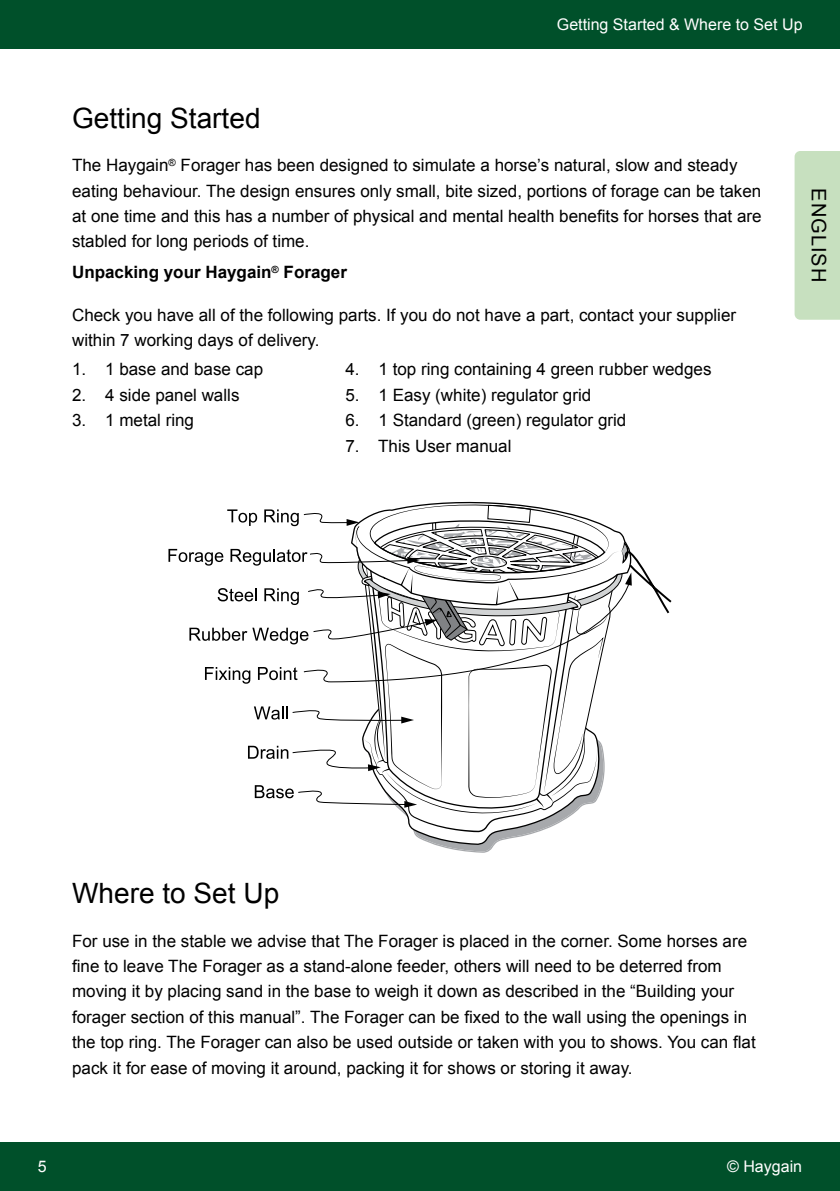
<style>
.page{position:relative;width:840px;height:1191px;background:#fff}
.page>*{position:absolute;margin:0;border:0;box-sizing:border-box;transform-origin:0 0}
.t1{font:28px "Arial";color:#000}
.t2{font:20px "Arial";letter-spacing:.05em;color:#000}
.t3{font:17px/25.4px "Arial";color:#000}
.t4{font:700 17px "Arial";color:#000}
.t5{font:16px "Arial";color:#fff}
</style>
<div class="page">
<div style="left:0;top:0;width:839px;height:49px;background:#00502a"></div>
<div style="left:0;top:1142px;width:839px;height:49px;background:#00502a"></div>
<svg style="left:168px;top:501px;width:504px;height:350px"></svg>
<div style="left:794px;top:151px;width:45px;height:169px;background:#c7e0bf"></div>
<p class="t5" style="left:556px;top:13px;width:247px">Getting Started &amp; Where to Set Up</p>
<h1 class="t1" style="left:72px;top:100px;width:190px">Getting Started</h1>
<p class="t3" style="left:72px;top:153px;width:690px">The Haygain<sup>®</sup> Forager has been designed to simulate a horse’s natural, slow and steady eating behaviour. The design ensures only small, bite sized, portions of forage can be taken at one time and this has a number of physical and mental health benefits for horses that are stabled for long periods of time.</p>
<p class="t4" style="left:72px;top:261px;width:276px">Unpacking your Haygain<sup>®</sup> Forager</p>
<p class="t3" style="left:72px;top:302px;width:665px">Check you have all of the following parts. If you do not have a part, contact your supplier within 7 working days of delivery.</p>
<p class="t3" style="left:72px;top:357px;width:192px">1. 1 base and base cap</p>
<p class="t3" style="left:72px;top:382px;width:169px">2. 4 side panel walls</p>
<p class="t3" style="left:72px;top:408px;width:123px">3. 1 metal ring</p>
<p class="t3" style="left:345px;top:357px;width:367px">4. 1 top ring containing 4 green rubber wedges</p>
<p class="t3" style="left:345px;top:382px;width:247px">5. 1 Easy (white) regulator grid</p>
<p class="t3" style="left:345px;top:408px;width:282px">6. 1 Standard (green) regulator grid</p>
<p class="t3" style="left:345px;top:433px;width:167px">7. This User manual</p>
<p class="t2" style="left:831px;top:188px;width:95px;rotate:90deg">ENGLISH</p>
<h1 class="t1" style="left:72px;top:875px;width:208px">Where to Set Up</h1>
<p class="t3" style="left:72px;top:928px;width:684px">For use in the stable we advise that The Forager is placed in the corner. Some horses are fine to leave The Forager as a stand-alone feeder, others will need to be deterred from moving it by placing sand in the base to weigh it down as described in the “Building your forager section of this manual”. The Forager can be fixed to the wall using the openings in the top ring. The Forager can also be used outside or taken with you to shows. You can flat pack it for ease of moving it around, packing it for shows or storing it away.</p>
<p class="t5" style="left:38px;top:1155px;width:10px">5</p>
<p class="t5" style="left:726px;top:1155px;width:76px">© Haygain</p>
</div>
